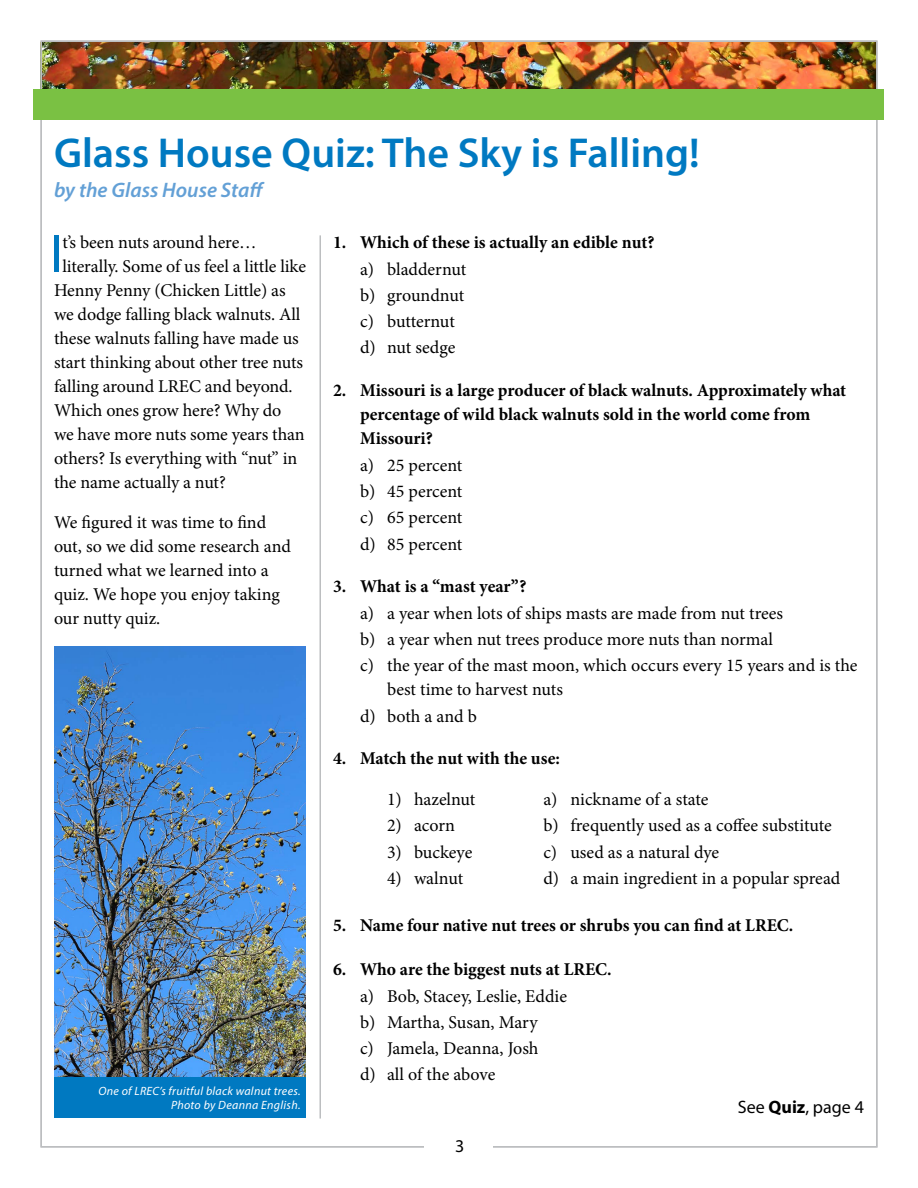
<style>
.page{position:relative;width:918px;height:1188px;background:#fff}
.page>*{position:absolute;margin:0;border:0;box-sizing:border-box;transform-origin:0 0}
.t1{font:53.55px "Myriad Pro";color:#0079c1}
.t2{font:600 42px "Myriad Pro";color:#0079c1}
.t3{font:italic 600 21px "Myriad Pro";color:#63a0d6}
.t4{font:18px/26.1px "Minion Pro";letter-spacing:-.005em;color:#000}
.t5{font:700 18px/24px "Minion Pro";color:#000}
.t6{font:18px "Myriad Pro";color:#000}
.t7{font:italic 12px/14.4px "Myriad Pro";letter-spacing:.025em;color:#fff;text-align:right}
.s1{font-weight:700}
</style>
<div class="page">
<img style="left:43px;top:43px;width:832px;height:46px">
<div style="left:34px;top:89px;width:850px;height:31px;background:#7ac143"></div>
<hr style="left:320px;top:235px;width:1px;height:884px;background:#bcbec0">
<img style="left:54px;top:647px;width:252px;height:430px">
<div style="left:54px;top:1077px;width:252px;height:41px;background:#0079c1"></div>
<h2 class="t2" style="left:54px;top:126px;width:647px">Glass House Quiz: The Sky is Falling!</h2>
<p class="t3" style="left:54px;top:177px;width:212px">by the Glass House Staff</p>
<h1 class="t1" style="left:50px;top:221px;width:14px">I</h1>
<p class="t4" style="left:62px;top:229px;width:196px">t’s been nuts around here…</p>
<p class="t4" style="left:62px;top:253px;width:245px">literally. Some of us feel a little like</p>
<p class="t4" style="left:54px;top:277px;width:233px">Henny Penny (Chicken Little) as</p>
<p class="t4" style="left:54px;top:301px;width:248px">we dodge falling black walnuts. All</p>
<p class="t4" style="left:54px;top:325px;width:246px">these walnuts falling have made us</p>
<p class="t4" style="left:54px;top:349px;width:251px">start thinking about other tree nuts</p>
<p class="t4" style="left:54px;top:373px;width:240px">falling around LREC and beyond.</p>
<p class="t4" style="left:54px;top:397px;width:229px">Which ones grow here? Why do</p>
<p class="t4" style="left:54px;top:421px;width:252px">we have more nuts some years than</p>
<p class="t4" style="left:54px;top:445px;width:245px">others? Is everything with “nut” in</p>
<p class="t4" style="left:54px;top:469px;width:173px">the name actually a nut?</p>
<p class="t4" style="left:54px;top:510px;width:238px;line-height:24px">We figured it was time to find out, so we did some research and turned what we learned into a quiz. We hope you enjoy taking our nutty quiz.</p>
<p class="t7" style="left:98px;top:1083px;width:204px">One of LREC’s fruitful black walnut trees.<br>Photo by Deanna English.</p>
<p class="t5" style="left:333px;top:230px;width:323px">1. Which of these is actually an edible nut?</p>
<p class="t4" style="left:360px;top:256px;width:108px">a) bladdernut b) groundnut c) butternut d) nut sedge</p>
<p class="t5" style="left:360px;top:378px;width:488px;text-indent:-27px">2. Missouri is a large producer of black walnuts. Approximately what percentage of wild black walnuts sold in the world come from<br>Missouri?</p>
<p class="t4" style="left:360px;top:452px;width:104px;text-align:justify">a) 25 percent b) 45 percent c) 65 percent d) 85 percent</p>
<p class="t5" style="left:333px;top:574px;width:195px">3. What is a “mast year”?</p>
<p class="t4" style="left:360px;top:600px;width:499px">a) a year when lots of ships masts are made from nut trees<br>b) a year when nut trees produce more nuts than normal<br>c) the year of the mast moon, which occurs every 15 years and is the</p>
<p class="t4" style="left:360px;top:677px;width:204px;text-indent:27px">best time to harvest nuts d) both a and b</p>
<p class="t5" style="left:333px;top:746px;width:228px">4. Match the nut with the use:</p>
<p class="t4" style="left:387px;top:787px;width:90px">1) hazelnut</p>
<p class="t4" style="left:387px;top:813px;width:70px">2) acorn</p>
<p class="t4" style="left:387px;top:839px;width:87px">3) buckeye</p>
<p class="t4" style="left:387px;top:865px;width:78px">4) walnut</p>
<p class="t4" style="left:543px;top:787px;width:299px">a) nickname of a state<br>b) frequently used as a coffee substitute c) used as a natural dye<br>d) a main ingredient in a popular spread</p>
<p class="t5" style="left:333px;top:913px;width:462px">5. Name four native nut trees or shrubs you can find at LREC.</p>
<p class="t5" style="left:333px;top:957px;width:280px">6. Who are the biggest nuts at LREC.</p>
<p class="t4" style="left:360px;top:983px;width:209px">a) Bob, Stacey, Leslie, Eddie b) Martha, Susan, Mary<br>c) Jamela, Deanna, Josh<br>d) all of the above</p>
<p class="t6" style="left:455px;top:1135px;width:11px">3</p>
<p class="t6" style="left:738px;top:1096px;width:128px">See <span class="s1">Quiz</span>, page 4</p>
</div>
